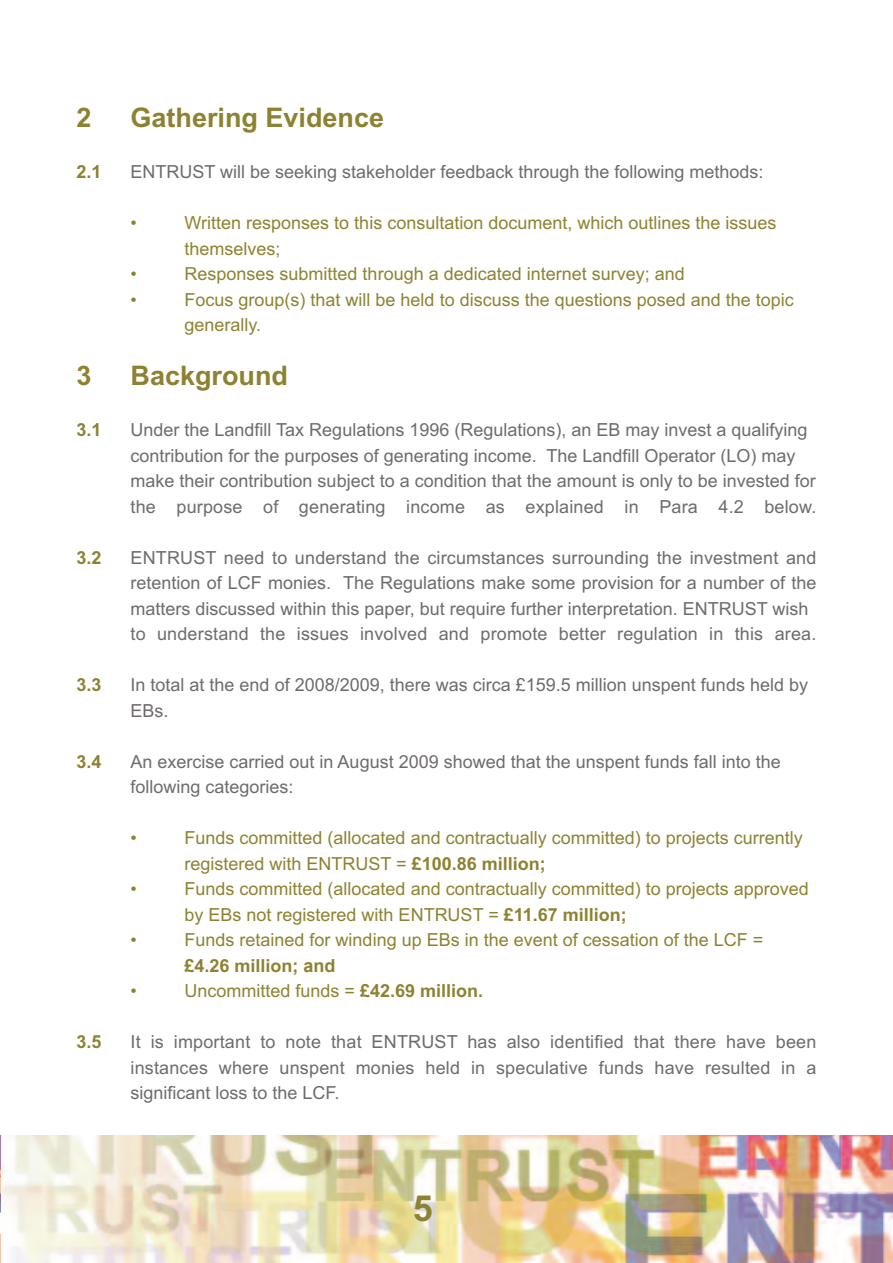
<style>
.page{position:relative;width:893px;height:1263px;background:#fff}
.page>*{position:absolute;margin:0;border:0;box-sizing:border-box;transform-origin:0 0}
.t1{font:700 36px "Arial";color:#8d8231}
.t2{font:700 27px "Arial";color:#8d8231}
.t3{font:18px/25.5px "Arial";color:#6f6b6b}
.t4{font:18px/25.5px "Arial";color:#8d8231}
.t5{font:700 18px "Arial";color:#8d8231}
.s1{font-weight:700}
</style>
<div class="page">
<img style="left:1px;top:1135px;width:892px;height:128px">
<h2 class="t2" style="left:77px;top:102px;width:17px">2</h2>
<h2 class="t2" style="left:131px;top:102px;width:255px">Gathering Evidence</h2>
<p class="t5" style="left:77px;top:161px;width:27px">2.1</p>
<p class="t3" style="left:131px;top:159px;width:634px">ENTRUST will be seeking stakeholder feedback through the following methods:</p>
<p class="t4" style="left:131px;top:210px;width:8px">•</p>
<p class="t4" style="left:185px;top:210px;width:593px">Written responses to this consultation document, which outlines the issues themselves;</p>
<p class="t4" style="left:131px;top:261px;width:8px">•</p>
<p class="t4" style="left:185px;top:261px;width:502px">Responses submitted through a dedicated internet survey; and</p>
<p class="t4" style="left:131px;top:287px;width:8px">•</p>
<p class="t4" style="left:185px;top:287px;width:611px">Focus group(s) that will be held to discuss the questions posed and the topic generally.</p>
<h2 class="t2" style="left:77px;top:360px;width:17px">3</h2>
<h2 class="t2" style="left:131px;top:360px;width:159px">Background</h2>
<p class="t5" style="left:77px;top:419px;width:27px">3.1</p>
<p class="t3" style="left:131px;top:417px;width:687px">Under the Landfill Tax Regulations 1996 (Regulations), an EB may invest a qualifying contribution for the purposes of generating income. The Landfill Operator (LO) may make their contribution subject to a condition that the amount is only to be invested for the purpose of generating income as explained in Para 4.2 below.</p>
<p class="t5" style="left:77px;top:547px;width:27px">3.2</p>
<p class="t3" style="left:131px;top:545px;width:687px">ENTRUST need to understand the circumstances surrounding the investment and retention of LCF monies. The Regulations make some provision for a number of the matters discussed within this paper, but require further interpretation. ENTRUST wish to understand the issues involved and promote better regulation in this area.</p>
<p class="t5" style="left:77px;top:674px;width:27px">3.3</p>
<p class="t3" style="left:131px;top:672px;width:679px">In total at the end of 2008/2009, there was circa £159.5 million unspent funds held by<br>EBs.</p>
<p class="t5" style="left:77px;top:751px;width:27px">3.4</p>
<p class="t3" style="left:131px;top:749px;width:652px">An exercise carried out in August 2009 showed that the unspent funds fall into the following categories:</p>
<p class="t4" style="left:131px;top:825px;width:8px">•</p>
<p class="t4" style="left:185px;top:825px;width:620px">Funds committed (allocated and contractually committed) to projects currently registered with ENTRUST = <span class="s1">£100.86 million</span><span class="s1">;</span></p>
<p class="t4" style="left:131px;top:876px;width:8px">•</p>
<p class="t4" style="left:185px;top:876px;width:626px">Funds committed (allocated and contractually committed) to projects approved by EBs not registered with ENTRUST = <span class="s1">£11.67 million</span><span class="s1">;</span></p>
<p class="t4" style="left:131px;top:927px;width:8px">•</p>
<p class="t4" style="left:185px;top:927px;width:580px">Funds retained for winding up EBs in the event of cessation of the LCF = <span class="s1">£4.26 million</span><span class="s1">; and</span></p>
<p class="t4" style="left:131px;top:978px;width:8px">•</p>
<p class="t4" style="left:185px;top:978px;width:300px">Uncommitted funds = <span class="s1">£42.69 million</span><span class="s1">.</span></p>
<p class="t5" style="left:77px;top:1031px;width:27px">3.5</p>
<p class="t3" style="left:131px;top:1029px;width:687px;text-align:justify">It is important to note that ENTRUST has also identified that there have been instances where unspent monies held in speculative funds have resulted in a significant loss to the LCF.</p>
<h1 class="t1" style="left:413px;top:1187px;width:22px">5</h1>
</div>
